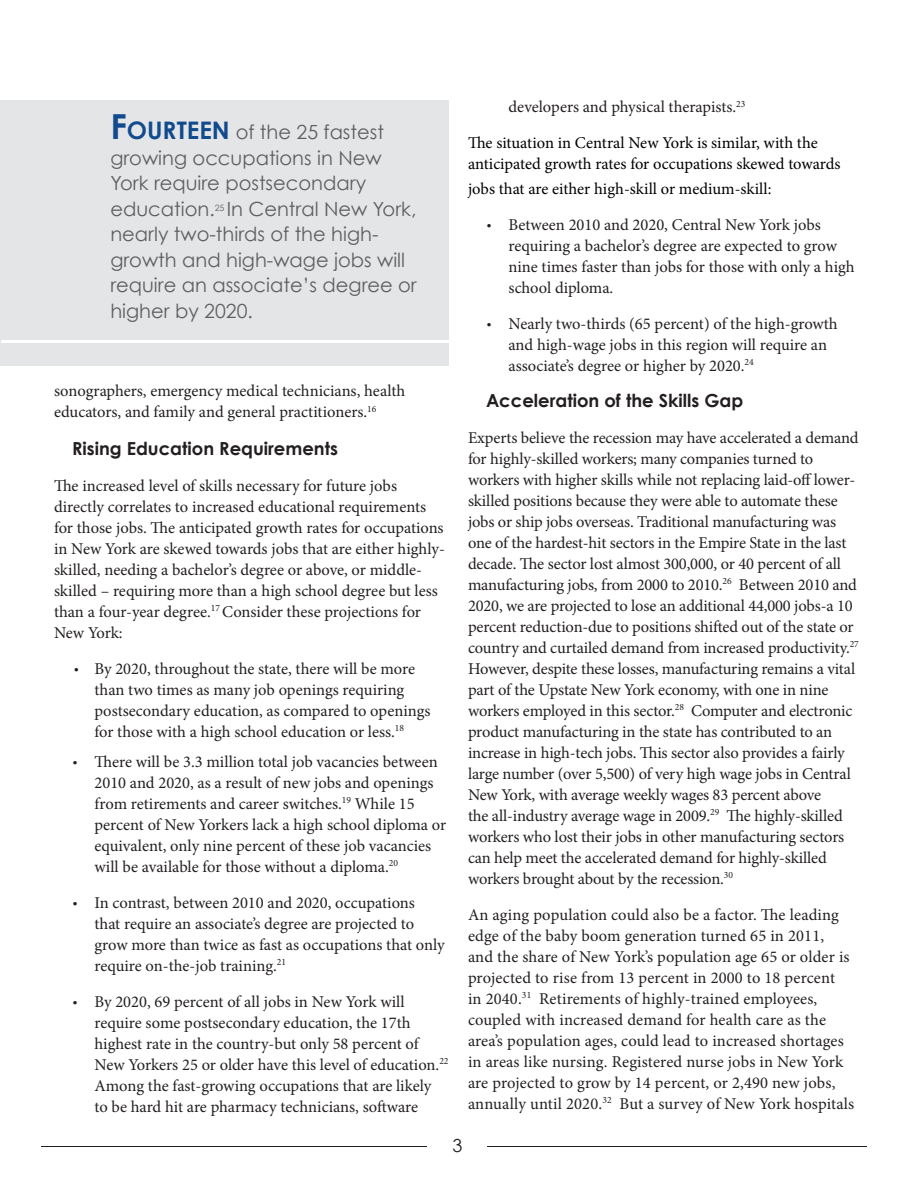
<style>
.page{position:relative;width:918px;height:1188px;background:#fff}
.page>*{position:absolute;margin:0;border:0;box-sizing:border-box;transform-origin:0 0}
.t1{font:19.5px/25.5px "Century Gothic";color:#5f5f62}
.t2{font:700 18px "Century Gothic";color:#231f20}
.t3{font:18px "Century Gothic";color:#231f20}
.t4{font:16.5px/21px "Minion Pro";letter-spacing:-.005em;color:#231f20}
.t5{font:16.5px/21px "Minion Pro";color:#000}
.t6{font:8.7px "Century Gothic";color:#5f5f62}
.s1{font-weight:700;font-size:34.5px;color:#114b8e}
.s2{font-weight:700;font-size:24.15px;color:#114b8e}
.s3{font-family:"Myriad Pro"}
</style>
<div class="page">
<hr style="left:42px;top:1146px;width:385px;height:1px;background:#231f20">
<hr style="left:482px;top:1146px;width:385px;height:1px;background:#231f20">
<div style="left:0;top:100px;width:449px;height:266px;background:#e4e5e7"></div>
<hr style="left:2px;top:341px;width:448px;height:2px;background:#fff">
<p class="t1" style="left:110px;top:119px;width:275px"><span class="s1">F</span><span class="s2">OURTEEN</span> of the 25 fastest growing occupations in New<br>York require postsecondary education.</p>
<p class="t1" style="left:110px;top:196px;width:308px;text-indent:117px">In Central New York, nearly two-thirds of the high&shy;growth and high-wage jobs will require an associate’s degree or higher by 2020.</p>
<p class="t6" style="left:215px;top:203px;width:11px">25</p>
<p class="t4" style="left:54px;top:380px;width:353px">sonographers, emergency medical technicians, health educators, and family and general practitioners.<sup>16</sup></p>
<p class="t2" style="left:72px;top:437px;width:268px">Rising Education Requirements</p>
<p class="t4" style="left:54px;top:475px;width:393px">The increased level of skills necessary for future jobs directly correlates to increased educational requirements for those jobs. The anticipated growth rates for occupations in New York are skewed towards jobs that are either highly&shy;skilled, needing a bachelor’s degree or above, or middle&shy;skilled – requiring more than a high school degree but less than a four-year degree.<sup>17</sup> Consider these projections for New York:</p>
<p class="t4" style="left:94px;top:658px;width:337px;text-indent:-20px"><span class="s3">•</span> By 2020, throughout the state, there will be more than two times as many job openings requiring postsecondary education, as compared to openings for those with a high school education or less.<sup>18</sup></p>
<p class="t4" style="left:94px;top:751px;width:353px;text-indent:-22px"><span class="s3">•</span> There will be 3.3 million total job vacancies between 2010 and 2020, as a result of new jobs and openings from retirements and career switches.<sup>19</sup> While 15 percent of New Yorkers lack a high school diploma or equivalent, only nine percent of these job vacancies will be available for those without a diploma.<sup>20</sup></p>
<p class="t4" style="left:94px;top:892px;width:352px;text-indent:-22px"><span class="s3">•</span> In contrast, between 2010 and 2020, occupations that require an associate’s degree are projected to grow more than twice as fast as occupations that only require on-the-job training.<sup>21</sup></p>
<p class="t4" style="left:94px;top:991px;width:356px;text-indent:-22px"><span class="s3">•</span> By 2020, 69 percent of all jobs in New York will require some postsecondary education, the 17th highest rate in the country-but only 58 percent of New Yorkers 25 or older have this level of education.<sup>22<br></sup>Among the fast-growing occupations that are likely to be hard hit are pharmacy technicians, software</p>
<p class="t4" style="left:508px;top:96px;width:238px">developers and physical therapists.<sup>23</sup></p>
<p class="t5" style="left:468px;top:132px;width:374px">The situation in Central New York is similar, with the anticipated growth rates for occupations skewed towards</p>
<p class="t5" style="left:468px;top:178px;width:305px">jobs that are either high-skill or medium-skill:</p>
<p class="t4" style="left:508px;top:214px;width:348px;text-indent:-22px"><span class="s3">•</span> Between 2010 and 2020, Central New York jobs requiring a bachelor’s degree are expected to grow nine times faster than jobs for those with only a high school diploma.</p>
<p class="t4" style="left:508px;top:313px;width:331px;text-indent:-22px"><span class="s3">•</span> Nearly two-thirds (65 percent) of the high-growth and high-wage jobs in this region will require an associate’s degree or higher by 2020.<sup>24</sup></p>
<p class="t2" style="left:486px;top:389px;width:259px">Acceleration of the Skills Gap</p>
<p class="t4" style="left:468px;top:427px;width:392px">Experts believe the recession may have accelerated a demand for highly-skilled workers; many companies turned to workers with higher skills while not replacing laid-off lower&shy;skilled positions because they were able to automate these jobs or ship jobs overseas. Traditional manufacturing was one of the hardest-hit sectors in the Empire State in the last decade. The sector lost almost 300,000, or 40 percent of all manufacturing jobs, from 2000 to 2010.<sup>26</sup> Between 2010 and 2020, we are projected to lose an additional 44,000 jobs-a 10 percent reduction-due to positions shifted out of the state or country and curtailed demand from increased productivity.<sup>27<br></sup>However, despite these losses, manufacturing remains a vital part of the Upstate New York economy, with one in nine workers employed in this sector.<sup>28</sup> Computer and electronic product manufacturing in the state has contributed to an increase in high-tech jobs. This sector also provides a fairly large number (over 5,500) of very high wage jobs in Central New York, with average weekly wages 83 percent above<br>the all-industry average wage in 2009.<sup>29</sup> The highly-skilled workers who lost their jobs in other manufacturing sectors can help meet the accelerated demand for highly-skilled workers brought about by the recession.<sup>30</sup></p>
<p class="t4" style="left:468px;top:904px;width:388px">An aging population could also be a factor. The leading edge of the baby boom generation turned 65 in 2011,<br>and the share of New York’s population age 65 or older is projected to rise from 13 percent in 2000 to 18 percent<br>in 2040.<sup>31</sup> Retirements of highly-trained employees, coupled with increased demand for health care as the area’s population ages, could lead to increased shortages in areas like nursing. Registered nurse jobs in New York are projected to grow by 14 percent, or 2,490 new jobs, annually until 2020.<sup>32</sup> But a survey of New York hospitals</p>
<p class="t3" style="left:452px;top:1135px;width:11px">3</p>
</div>
